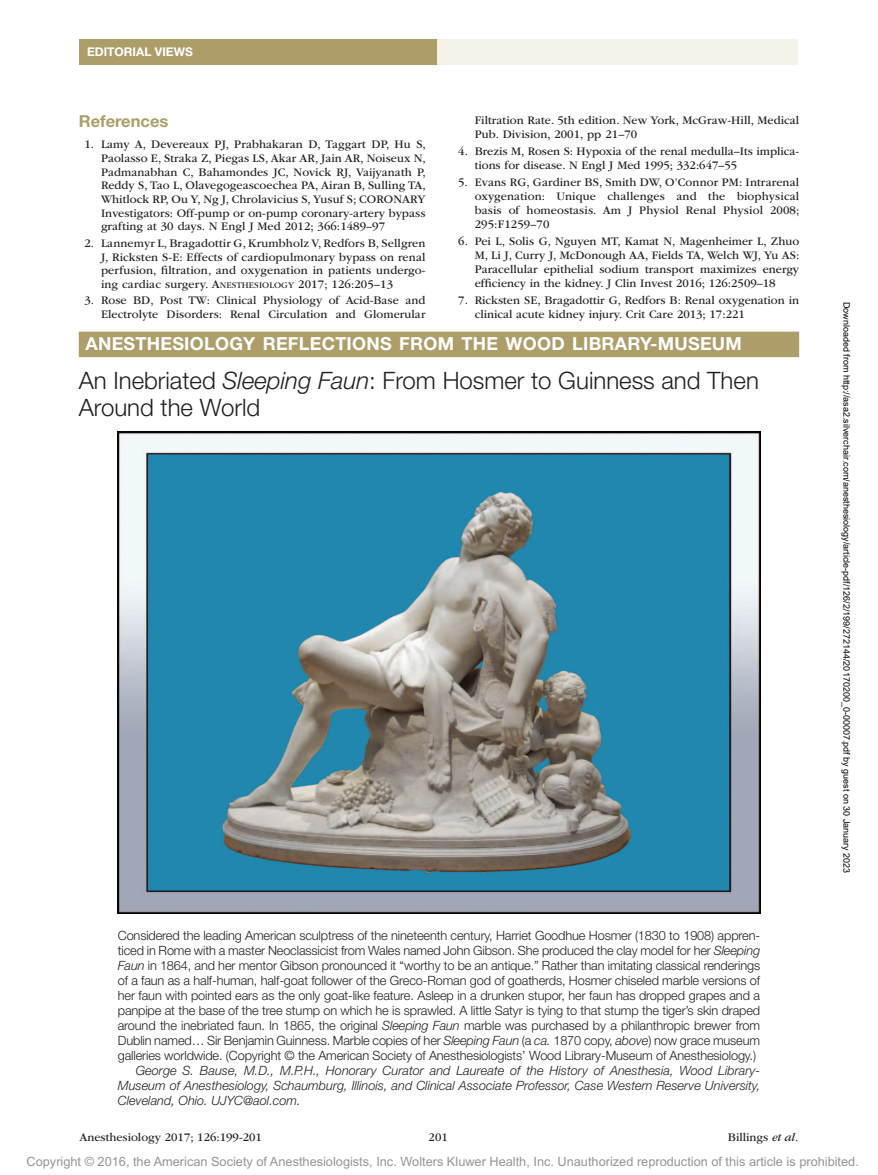
<style>
.page{position:relative;width:878px;height:1175px;background:#fff}
.page>*{position:absolute;margin:0;border:0;box-sizing:border-box;transform-origin:0 0}
.t1{font:300 24px/27px "Helvetica Neue LT Std";color:#231f20}
.t2{font:700 18px "Helvetica Neue LT Std";letter-spacing:.015em;color:#fff}
.t3{font:700 16.5px "Helvetica Neue LT Std";color:#ac9d69}
.t4{font:300 12.75px/15px "Helvetica Neue";letter-spacing:-.01em;color:#231f20;text-align:justify}
.t5{font:italic 300 12.75px/15px "Helvetica Neue";color:#231f20;text-align:justify}
.t6{font:12.75px "Arial MT Std";color:#939598}
.t7{font:12px/13.6px "ITC Garamond Std";letter-spacing:.005em;color:#231f20;text-align:justify}
.t8{font:700 12px "Helvetica Neue LT Std";color:#fff}
.t9{font:9px "Arial";color:#000}
.s1{font-size:9px}
.s2{font-style:italic}
</style>
<div class="page">
<div style="left:432px;top:39px;width:365px;height:26px;background:#f5f2ea"></div>
<div style="left:79px;top:39px;width:357px;height:25px;background:#ac9d69"></div>
<img style="left:118px;top:431px;width:642px;height:482px">
<div style="left:79px;top:332px;width:720px;height:25px;background:#ac9d69"></div>
<p class="t8" style="left:87px;top:44px;width:107px">EDITORIAL VIEWS</p>
<h3 class="t3" style="left:79px;top:111px;width:91px">References</h3>
<p class="t7" style="left:101px;top:138px;width:326px;text-indent:-17px">1. Lamy A, Devereaux PJ, Prabhakaran D, Taggart DP, Hu S, Paolasso E, Straka Z, Piegas LS, Akar AR, Jain AR, Noiseux N, Padmanabhan C, Bahamondes JC, Novick RJ, Vaijyanath P, Reddy S, Tao L, Olavegogeascoechea PA, Airan B, Sulling TA, Whitlock RP, Ou Y, Ng J, Chrolavicius S, Yusuf S; CORONARY Investigators: Off-pump or on-pump coronary-artery bypass grafting at 30 days. N Engl J Med 2012; 366:1489–97</p>
<p class="t7" style="left:101px;top:236px;width:326px;text-indent:-17px">2. Lannemyr L, Bragadottir G, Krumbholz V, Redfors B, Sellgren J, Ricksten S-E: Effects of cardiopulmonary bypass on renal perfusion, filtration, and oxygenation in patients undergo&shy;ing cardiac surgery. A<span class="s1">nesthesiology</span></p>
<p class="t7" style="left:298px;top:277px;width:96px">2017; 126:205–13</p>
<p class="t7" style="left:84px;top:294px;width:342px;text-align:right">3. Rose BD, Post TW: Clinical Physiology of Acid-Base and<br>Electrolyte Disorders: Renal Circulation and Glomerular</p>
<p class="t7" style="left:474px;top:113px;width:326px">Filtration Rate. 5th edition. New York, McGraw-Hill, Medical<br>Pub. Division, 2001, pp 21–70</p>
<p class="t7" style="left:474px;top:144px;width:326px;text-indent:-16px">4. Brezis M, Rosen S: Hypoxia of the renal medulla–Its implica&shy;tions for disease. N Engl J Med 1995; 332:647–55</p>
<p class="t7" style="left:474px;top:175px;width:326px;text-indent:-17px">5. Evans RG, Gardiner BS, Smith DW, O’Connor PM: Intrarenal oxygenation: Unique challenges and the biophysical basis of homeostasis. Am J Physiol Renal Physiol 2008; 295:F1259–70</p>
<p class="t7" style="left:474px;top:234px;width:326px;text-indent:-16px">6. Pei L, Solis G, Nguyen MT, Kamat N, Magenheimer L, Zhuo M, Li J, Curry J, McDonough AA, Fields TA, Welch WJ, Yu AS:<br>Paracellular epithelial sodium transport maximizes energy efficiency in the kidney. J Clin Invest 2016; 126:2509–18</p>
<p class="t7" style="left:474px;top:293px;width:326px;text-indent:-16px">7. Ricksten SE, Bragadottir G, Redfors B: Renal oxygenation in clinical acute kidney injury. Crit Care 2013; 17:221</p>
<h2 class="t2" style="left:86px;top:332px;width:657px">ANESTHESIOLOGY REFLECTIONS FROM THE WOOD LIBRARY-MUSEUM</h2>
<h1 class="t1" style="left:79px;top:367px;width:681px">An Inebriated <span class="s2">Sleeping Faun</span>: From Hosmer to Guinness and Then<br>Around the World</h1>
<p class="t4" style="left:118px;top:928px;width:644px">Considered the leading American sculptress of the nineteenth century, Harriet Goodhue Hosmer (1830 to 1908) appren&shy;ticed in Rome with a master Neoclassicist from Wales named John Gibson. She produced the clay model for her <span class="s2">Sleeping Faun</span> in 1864, and her mentor Gibson pronounced it “worthy to be an antique.” Rather than imitating classical renderings of a faun as a half-human, half-goat follower of the Greco-Roman god of goatherds, Hosmer chiseled marble versions of her faun with pointed ears as the only goat-like feature. Asleep in a drunken stupor, her faun has dropped grapes and a panpipe at the base of the tree stump on which he is sprawled. A little Satyr is tying to that stump the tiger’s skin draped around the inebriated faun. In 1865, the original <span class="s2">Sleeping Faun</span> marble was purchased by a philanthropic brewer from Dublin named… Sir Benjamin Guinness. Marble copies of her <span class="s2">Sleeping Faun</span> (a <span class="s2">ca.</span> 1870 copy, <span class="s2">above</span>) now grace museum galleries worldwide. (Copyright © the American Society of Anesthesiologists’ Wood Library-Museum of Anesthesiology.)</p>
<p class="t5" style="left:118px;top:1063px;width:644px;text-indent:18px">George S. Bause, M.D., M.P.H., Honorary Curator and Laureate of the History of Anesthesia, Wood Library-Museum of Anesthesiology, Schaumburg, Illinois, and Clinical Associate Professor, Case Western Reserve University, Cleveland, Ohio. UJYC@aol.com.</p>
<p class="t7" style="left:80px;top:1130px;width:184px">Anesthesiology 2017; 126:199-201</p>
<p class="t7" style="left:428px;top:1130px;width:21px">201</p>
<p class="t7" style="left:728px;top:1130px;width:72px">Billings <span class="s2">et al.</span></p>
<p class="t9" style="left:850px;top:302px;width:573px;rotate:90deg">Downloaded from http://asa2.silverchair.com/anesthesiology/article-pdf/126/2/199/272144/20170200_0-00007.pdf by guest on 30 January 2023</p>
<p class="t6" style="left:27px;top:1154px;width:833px">Copyright © 2016, the American Society of Anesthesiologists, Inc. Wolters Kluwer Health, Inc. Unauthorized reproduction of this article is prohibited.</p>
</div>
